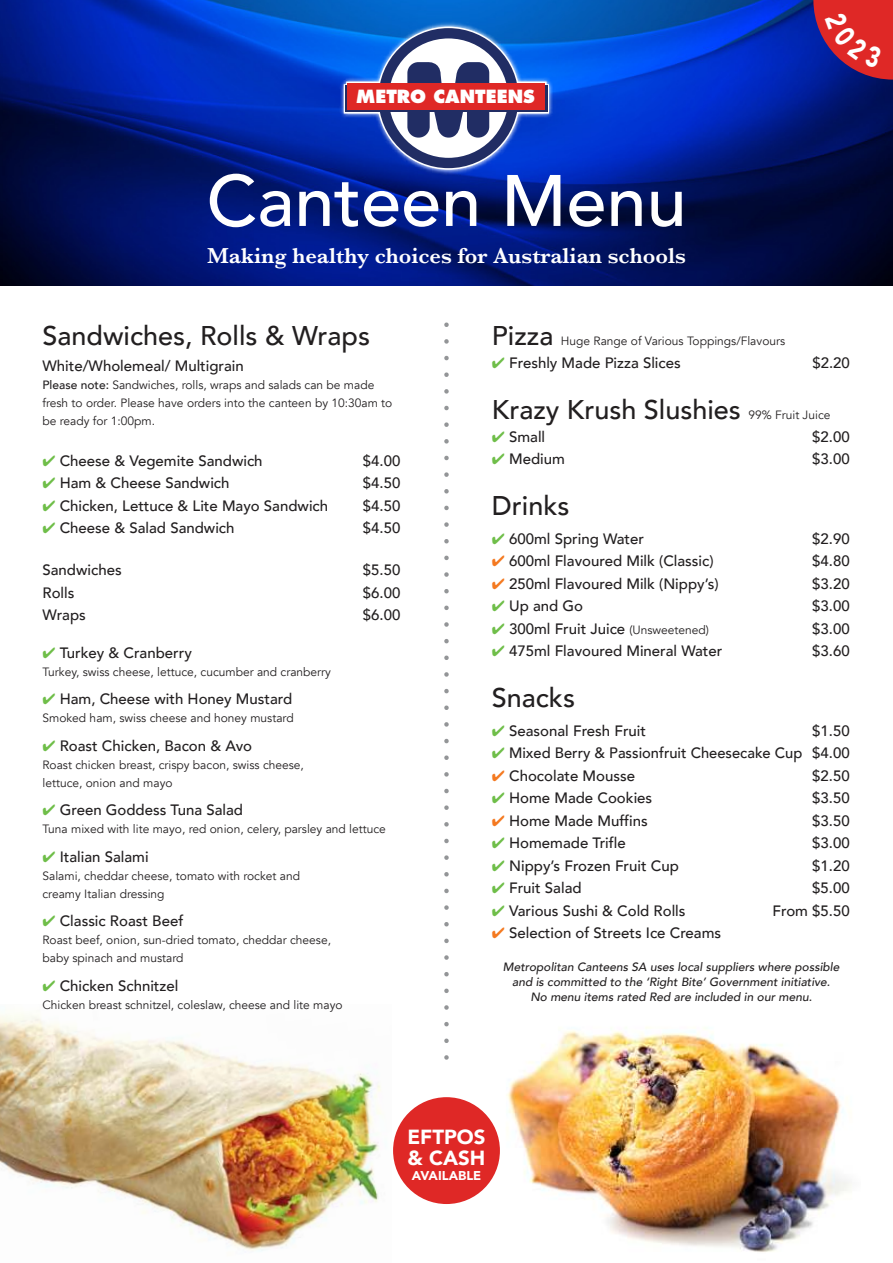
<style>
.page{position:relative;width:893px;height:1263px;background:#fff}
.page>*{position:absolute;margin:0;border:0;box-sizing:border-box;transform-origin:0 0}
.t1{font:500 72px "Avenir";color:#fff}
.t2{font:500 27px "Avenir";color:#221f20}
.t3{font:600 22.5px "Baskerville";color:#fff}
.t4{font:900 20.4px/20.4px "Avenir";color:#fff}
.t5{font:800 17.7px "Futura";color:#fff}
.t6{font:500 15px "Avenir";color:#221f20}
.t7{font:900 12.75px "Avenir";color:#fff}
.t8{font:12px/18px "Avenir";color:#221f20}
.t9{font:italic 500 12px/15px "Avenir";color:#221f20;text-align:center}
.s1{font-weight:500}
.s2{color:#6fbe49}
.s3{color:#f47920}
.s4{font-weight:400;font-size:12px}
</style>
<div class="page">
<img style="left:0;top:1013px;width:381px;height:239px">
<img style="left:490px;top:1027px;width:362px;height:225px">
<img style="left:0;top:0;width:893px;height:285px">
<img style="left:337px;top:20px;width:219px;height:157px">
<svg style="left:342px;top:25px;width:208px;height:146px"></svg>
<svg style="left:345px;top:86px;width:202px;height:26px"></svg>
<div style="left:348px;top:83px;width:197px;height:26px;background:#df2826"></div>
<svg style="left:444px;top:325px;width:5px;height:734px"></svg>
<div style="left:393px;top:1097px;width:107px;height:107px;background:#df2826;border-radius:50%"></div>
<svg style="left:813px;top:0;width:80px;height:80px;background:#ad253f"></svg>
<p class="t5" style="left:356px;top:87px;width:180px">METRO CANTEENS</p>
<h1 class="t1" style="left:206px;top:169px;width:482px">Canteen Menu</h1>
<h3 class="t3" style="left:207px;top:246px;width:480px">Making healthy choices for Australian schools</h3>
<h2 class="t2" style="left:43px;top:324px;width:329px">Sandwiches, Rolls &amp; Wraps</h2>
<p class="t6" style="left:43px;top:359px;width:203px">White/Wholemeal/ Multigrain</p>
<p class="t8" style="left:43px;top:377px;width:351px"><span class="s1">Please note:</span> Sandwiches, rolls, wraps and salads can be made fresh to order. Please have orders into the canteen by 10:30am to be ready for 1:00pm.</p>
<p class="t6" style="left:43px;top:454px;width:222px"><span class="s2">✔</span> Cheese &amp; Vegemite Sandwich</p>
<p class="t6" style="left:363px;top:454px;width:39px">$4.00</p>
<p class="t6" style="left:43px;top:476px;width:188px"><span class="s2">✔</span> Ham &amp; Cheese Sandwich</p>
<p class="t6" style="left:363px;top:476px;width:39px">$4.50</p>
<p class="t6" style="left:43px;top:499px;width:287px"><span class="s2">✔</span> Chicken, Lettuce &amp; Lite Mayo Sandwich</p>
<p class="t6" style="left:363px;top:499px;width:39px">$4.50</p>
<p class="t6" style="left:43px;top:521px;width:193px"><span class="s2">✔</span> Cheese &amp; Salad Sandwich</p>
<p class="t6" style="left:363px;top:521px;width:39px">$4.50</p>
<p class="t6" style="left:43px;top:563px;width:81px">Sandwiches</p>
<p class="t6" style="left:363px;top:563px;width:39px">$5.50</p>
<p class="t6" style="left:43px;top:586px;width:33px">Rolls</p>
<p class="t6" style="left:363px;top:586px;width:39px">$6.00</p>
<p class="t6" style="left:43px;top:608px;width:45px">Wraps</p>
<p class="t6" style="left:363px;top:608px;width:39px">$6.00</p>
<p class="t6" style="left:43px;top:646px;width:151px"><span class="s2">✔</span> Turkey &amp; Cranberry</p>
<p class="t8" style="left:43px;top:664px;width:290px">Turkey, swiss cheese, lettuce, cucumber and cranberry</p>
<p class="t6" style="left:43px;top:692px;width:251px"><span class="s2">✔</span> Ham, Cheese with Honey Mustard</p>
<p class="t8" style="left:43px;top:710px;width:253px">Smoked ham, swiss cheese and honey mustard</p>
<p class="t6" style="left:43px;top:739px;width:211px"><span class="s2">✔</span> Roast Chicken, Bacon &amp; Avo</p>
<p class="t8" style="left:43px;top:757px;width:263px">Roast chicken breast, crispy bacon, swiss cheese, lettuce, onion and mayo</p>
<p class="t6" style="left:43px;top:803px;width:202px"><span class="s2">✔</span> Green Goddess Tuna Salad</p>
<p class="t8" style="left:43px;top:821px;width:345px">Tuna mixed with lite mayo, red onion, celery, parsley and lettuce</p>
<p class="t6" style="left:43px;top:850px;width:108px"><span class="s2">✔</span> Italian Salami</p>
<p class="t8" style="left:43px;top:868px;width:259px">Salami, cheddar cheese, tomato with rocket and creamy Italian dressing</p>
<p class="t6" style="left:43px;top:914px;width:142px"><span class="s2">✔</span> Classic Roast Beef</p>
<p class="t8" style="left:43px;top:932px;width:290px">Roast beef, onion, sun-dried tomato, cheddar cheese, baby spinach and mustard</p>
<p class="t6" style="left:43px;top:979px;width:137px"><span class="s2">✔</span> Chicken Schnitzel</p>
<p class="t8" style="left:43px;top:997px;width:302px">Chicken breast schnitzel, coleslaw, cheese and lite mayo</p>
<h2 class="t2" style="left:492px;top:324px;width:63px">Pizza</h2>
<p class="t8" style="left:561px;top:334px;width:226px">Huge Range of Various Toppings/Flavours</p>
<p class="t6" style="left:492px;top:356px;width:190px"><span class="s2">✔</span> Freshly Made Pizza Slices</p>
<p class="t6" style="left:812px;top:356px;width:39px">$2.20</p>
<h2 class="t2" style="left:492px;top:398px;width:250px">Krazy Krush Slushies</h2>
<p class="t8" style="left:748px;top:407px;width:83px">99% Fruit Juice</p>
<p class="t6" style="left:492px;top:430px;width:55px"><span class="s2">✔</span> Small</p>
<p class="t6" style="left:812px;top:430px;width:39px">$2.00</p>
<p class="t6" style="left:492px;top:452px;width:75px"><span class="s2">✔</span> Medium</p>
<p class="t6" style="left:812px;top:452px;width:39px">$3.00</p>
<h2 class="t2" style="left:492px;top:494px;width:79px">Drinks</h2>
<p class="t6" style="left:492px;top:532px;width:154px"><span class="s2">✔</span> 600ml Spring Water</p>
<p class="t6" style="left:812px;top:532px;width:39px">$2.90</p>
<p class="t6" style="left:492px;top:554px;width:223px"><span class="s3">✔</span> 600ml Flavoured Milk (Classic)</p>
<p class="t6" style="left:812px;top:554px;width:39px">$4.80</p>
<p class="t6" style="left:492px;top:577px;width:228px"><span class="s3">✔</span> 250ml Flavoured Milk (Nippy’s)</p>
<p class="t6" style="left:812px;top:577px;width:39px">$3.20</p>
<p class="t6" style="left:492px;top:599px;width:93px"><span class="s2">✔</span> Up and Go</p>
<p class="t6" style="left:812px;top:599px;width:39px">$3.00</p>
<p class="t6" style="left:492px;top:622px;width:219px"><span class="s2">✔</span> 300ml Fruit Juice <span class="s4">(Unsweetened)</span></p>
<p class="t6" style="left:812px;top:622px;width:39px">$3.00</p>
<p class="t6" style="left:492px;top:644px;width:232px"><span class="s2">✔</span> 475ml Flavoured Mineral Water</p>
<p class="t6" style="left:812px;top:644px;width:39px">$3.60</p>
<h2 class="t2" style="left:492px;top:686px;width:85px">Snacks</h2>
<p class="t6" style="left:492px;top:724px;width:156px"><span class="s2">✔</span> Seasonal Fresh Fruit</p>
<p class="t6" style="left:812px;top:724px;width:39px">$1.50</p>
<p class="t6" style="left:492px;top:746px;width:359px"><span class="s2">✔</span> Mixed Berry &amp; Passionfruit Cheesecake Cup $4.00</p>
<p class="t6" style="left:492px;top:769px;width:145px"><span class="s3">✔</span> Chocolate Mousse</p>
<p class="t6" style="left:812px;top:769px;width:39px">$2.50</p>
<p class="t6" style="left:492px;top:791px;width:162px"><span class="s2">✔</span> Home Made Cookies</p>
<p class="t6" style="left:812px;top:791px;width:39px">$3.50</p>
<p class="t6" style="left:492px;top:814px;width:157px"><span class="s3">✔</span> Home Made Muffins</p>
<p class="t6" style="left:812px;top:814px;width:39px">$3.50</p>
<p class="t6" style="left:492px;top:836px;width:135px"><span class="s2">✔</span> Homemade Trifle</p>
<p class="t6" style="left:812px;top:836px;width:39px">$3.00</p>
<p class="t6" style="left:492px;top:859px;width:188px"><span class="s2">✔</span> Nippy’s Frozen Fruit Cup</p>
<p class="t6" style="left:812px;top:859px;width:39px">$1.20</p>
<p class="t6" style="left:492px;top:881px;width:91px"><span class="s2">✔</span> Fruit Salad</p>
<p class="t6" style="left:812px;top:881px;width:39px">$5.00</p>
<p class="t6" style="left:492px;top:904px;width:195px"><span class="s2">✔</span> Various Sushi &amp; Cold Rolls</p>
<p class="t6" style="left:772px;top:904px;width:79px">From $5.50</p>
<p class="t6" style="left:492px;top:926px;width:231px"><span class="s3">✔</span> Selection of Streets Ice Creams</p>
<p class="t9" style="left:503px;top:961px;width:338px">Metropolitan Canteens SA uses local suppliers where possible and is committed to the ‘Right Bite’ Government initiative.<br>No menu items rated Red are included in our menu.</p>
<h3 class="t4" style="left:407px;top:1127px;width:80px">EFTPOS &amp; CASH</h3>
<p class="t7" style="left:412px;top:1168px;width:71px">AVAILABLE</p>
</div>
